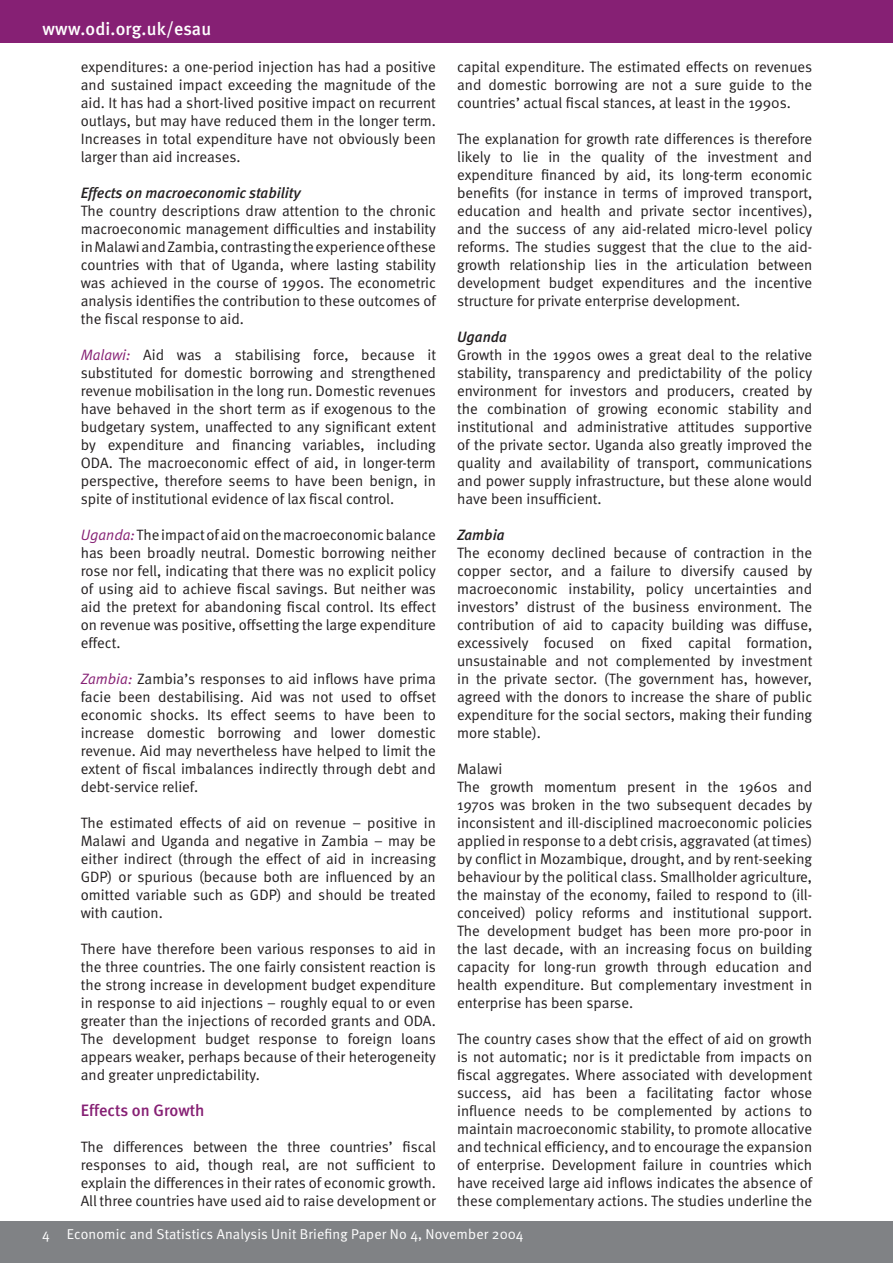
<style>
.page{position:relative;width:893px;height:1263px;background:#fff}
.page>*{position:absolute;margin:0;border:0;box-sizing:border-box;transform-origin:0 0}
.t1{font:500 18px "Meta";letter-spacing:.01em;color:#fff}
.t2{font:500 16.5px "Meta";color:#862074}
.t3{font:15px/18px "Meta Normal";color:#231f20;text-align:justify}
.t4{font:italic 500 15px "Meta";color:#231f20}
.t5{font:14.25px "Meta Normal";letter-spacing:.01em;color:#fff}
.s1{font-style:italic;color:#862074}
</style>
<div class="page">
<div style="left:0;top:0;width:893px;height:43px;background:#862074"></div>
<div style="left:0;top:1221px;width:893px;height:42px;background:#808285"></div>
<p class="t1" style="left:43px;top:19px;width:170px">www.odi.org.uk/esau</p>
<p class="t3" style="left:81px;top:58px;width:357px">expenditures: a one-period injection has had a positive and sustained impact exceeding the magnitude of the aid. It has had a short-lived positive impact on recurrent outlays, but may have reduced them in the longer term.<br>Increases in total expenditure have not obviously been larger than aid increases.</p>
<p class="t4" style="left:81px;top:184px;width:221px">Effects on macroeconomic stability</p>
<p class="t3" style="left:81px;top:202px;width:357px">The country descriptions draw attention to the chronic macroeconomic management difficulties and instability in Malawi and Zambia, contrasting the experience of these countries with that of Uganda, where lasting stability was achieved in the course of 1990s. The econometric analysis identifies the contribution to these outcomes of the fiscal response to aid.</p>
<p class="t3" style="left:81px;top:346px;width:357px"><span class="s1">Malawi:</span> Aid was a stabilising force, because it substituted for domestic borrowing and strengthened revenue mobilisation in the long run. Domestic revenues have behaved in the short term as if exogenous to the budgetary system, unaffected to any significant extent by expenditure and financing variables, including ODA. The macroeconomic effect of aid, in longer-term perspective, therefore seems to have been benign, in spite of institutional evidence of lax fiscal control.</p>
<p class="t3" style="left:81px;top:526px;width:357px"><span class="s1">Uganda:</span> The impact of aid on the macroeconomic balance has been broadly neutral. Domestic borrowing neither rose nor fell, indicating that there was no explicit policy of using aid to achieve fiscal savings. But neither was aid the pretext for abandoning fiscal control. Its effect on revenue was positive, offsetting the large expenditure effect.</p>
<p class="t3" style="left:81px;top:670px;width:357px"><span class="s1">Zambia:</span> Zambia’s responses to aid inflows have prima facie been destabilising. Aid was not used to offset economic shocks. Its effect seems to have been to increase domestic borrowing and lower domestic revenue. Aid may nevertheless have helped to limit the extent of fiscal imbalances indirectly through debt and debt-service relief.</p>
<p class="t3" style="left:81px;top:814px;width:357px">The estimated effects of aid on revenue – positive in Malawi and Uganda and negative in Zambia – may be either indirect (through the effect of aid in increasing GDP) or spurious (because both are influenced by an omitted variable such as GDP) and should be treated with caution.</p>
<p class="t3" style="left:81px;top:940px;width:357px">There have therefore been various responses to aid in the three countries. The one fairly consistent reaction is the strong increase in development budget expenditure in response to aid injections – roughly equal to or even greater than the injections of recorded grants and ODA.<br>The development budget response to foreign loans appears weaker, perhaps because of their heterogeneity and greater unpredictability.</p>
<p class="t2" style="left:81px;top:1101px;width:125px">Effects on Growth</p>
<p class="t3" style="left:81px;top:1138px;width:357px">The differences between the three countries’ fiscal responses to aid, though real, are not sufficient to explain the differences in their rates of economic growth.<br>All three countries have used aid to raise development or</p>
<p class="t3" style="left:457px;top:58px;width:357px">capital expenditure. The estimated effects on revenues and domestic borrowing are not a sure guide to the countries’ actual fiscal stances, at least in the 1990s.</p>
<p class="t3" style="left:457px;top:130px;width:357px">The explanation for growth rate differences is therefore likely to lie in the quality of the investment and expenditure financed by aid, its long-term economic benefits (for instance in terms of improved transport, education and health and private sector incentives), and the success of any aid-related micro-level policy reforms. The studies suggest that the clue to the aid&shy;growth relationship lies in the articulation between development budget expenditures and the incentive structure for private enterprise development.</p>
<p class="t4" style="left:457px;top:328px;width:51px">Uganda</p>
<p class="t3" style="left:457px;top:346px;width:357px">Growth in the 1990s owes a great deal to the relative stability, transparency and predictability of the policy environment for investors and producers, created by the combination of growing economic stability and institutional and administrative attitudes supportive of the private sector. Uganda also greatly improved the quality and availability of transport, communications and power supply infrastructure, but these alone would have been insufficient.</p>
<p class="t4" style="left:457px;top:526px;width:49px">Zambia</p>
<p class="t3" style="left:457px;top:544px;width:357px">The economy declined because of contraction in the copper sector, and a failure to diversify caused by macroeconomic instability, policy uncertainties and investors’ distrust of the business environment. The contribution of aid to capacity building was diffuse, excessively focused on fixed capital formation, unsustainable and not complemented by investment in the private sector. (The government has, however, agreed with the donors to increase the share of public expenditure for the social sectors, making their funding more stable).</p>
<p class="t3" style="left:457px;top:760px;width:357px;text-align:left">Malawi<br>The growth momentum present in the 1960s and 1970s was broken in the two subsequent decades by inconsistent and ill-disciplined macroeconomic policies applied in response to a debt crisis, aggravated (at times) by conflict in Mozambique, drought, and by rent-seeking behaviour by the political class. Smallholder agriculture, the mainstay of the economy, failed to respond to (ill&shy;conceived) policy reforms and institutional support.<br>The development budget has been more pro-poor in the last decade, with an increasing focus on building capacity for long-run growth through education and health expenditure. But complementary investment in enterprise has been sparse.</p>
<p class="t3" style="left:457px;top:1030px;width:357px">The country cases show that the effect of aid on growth is not automatic; nor is it predictable from impacts on fiscal aggregates. Where associated with development success, aid has been a facilitating factor whose influence needs to be complemented by actions to maintain macroeconomic stability, to promote allocative and technical efficiency, and to encourage the expansion of enterprise. Development failure in countries which have received large aid inflows indicates the absence of these complementary actions. The studies underline the</p>
<p class="t5" style="left:42px;top:1225px;width:483px">4 Economic and Statistics Analysis Unit Briefing Paper No 4, November 2004</p>
</div>
